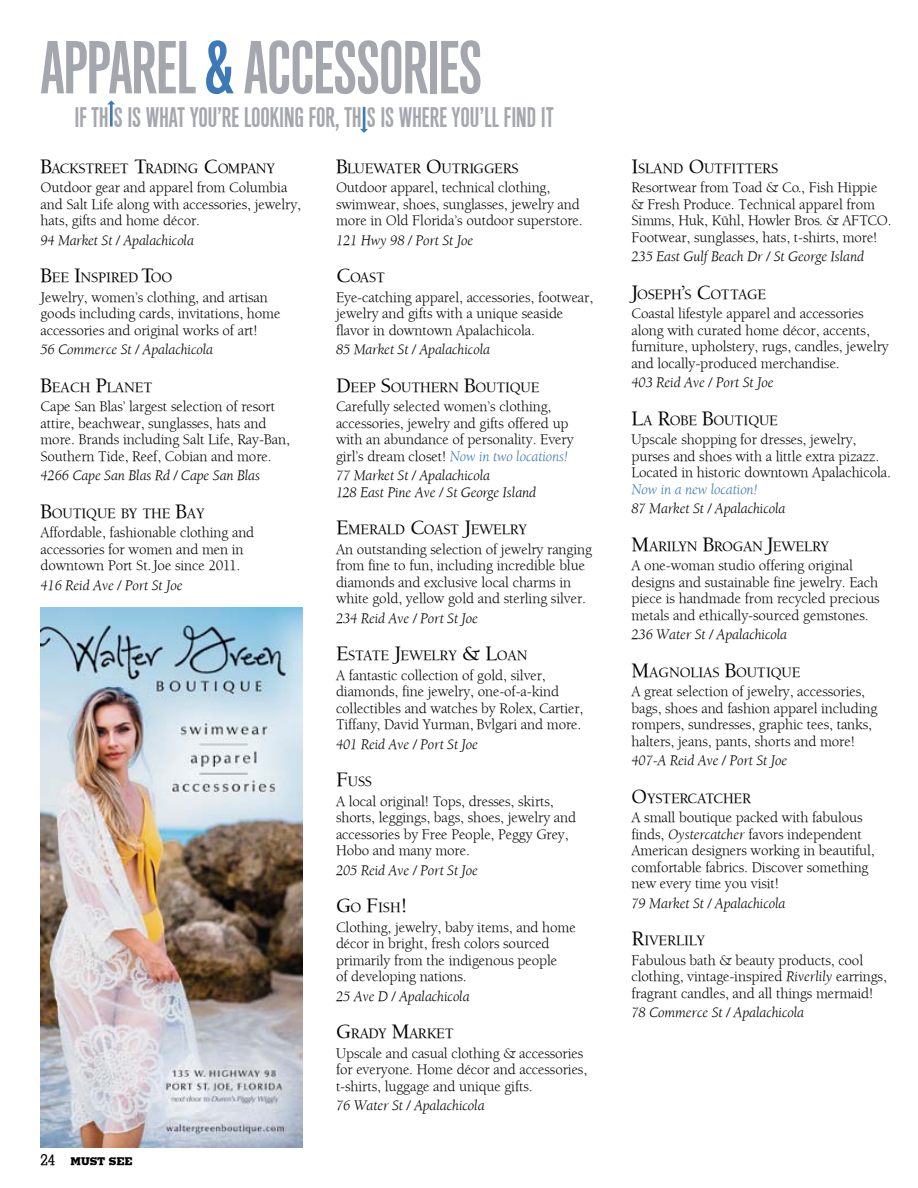
<style>
.page{position:relative;width:918px;height:1188px;background:#fff}
.page>*{position:absolute;margin:0;border:0;box-sizing:border-box;transform-origin:0 0}
.t1{font:72px "Cg Alpin Gth No 1";letter-spacing:-.025em;color:#a5a7af}
.t2{font:27px "Cg Alpin Gth No 1";letter-spacing:-.015em;color:#a5a7af}
.t3{font:15px/16.5px "Berkeley";letter-spacing:-.01em;color:#000}
.t4{font:italic 15px/16.5px "Berkeley";letter-spacing:-.01em;color:#000}
.t5{font:italic 15px "Berkeley";letter-spacing:-.01em;color:#3d79b6}
.t6{font:500 15px "Memphis";color:#000}
.t7{font:500 14.7px "Berkeley";letter-spacing:-.01em;color:#000}
.t8{font:800 10.5px "Memphis";letter-spacing:-.015em;color:#000}
.s1{color:#3d79b6}
.s2{font-size:21px}
.s3{font-style:italic;color:#3d79b6}
.s4{font-style:italic}
</style>
<div class="page">
<img style="left:40px;top:608px;width:263px;height:540px">
<svg style="left:107px;top:100px;width:8px;height:27px"></svg>
<svg style="left:360px;top:107px;width:8px;height:26px"></svg>
<h1 class="t1" style="left:40px;top:25px;width:443px">APPAREL <span class="s1">&amp;</span> ACCESSORIES</h1>
<h2 class="t2" style="left:74px;top:101px;width:480px">IF TH S IS WHAT YOU’RE LOOKING FOR, TH S IS WHERE YOU’LL FIND IT</h2>
<p class="t7" style="left:336px;top:160px;width:184px"><span class="s2">B</span>LUEWATER <span class="s2">O</span>UTRIGGERS</p>
<p class="t3" style="left:336px;top:179px;width:248px">Outdoor apparel, technical clothing, swimwear, shoes, sunglasses, jewelry and more in Old Florida’s outdoor superstore.</p>
<p class="t4" style="left:336px;top:232px;width:139px">121 Hwy 98 / Port St Joe</p>
<p class="t7" style="left:336px;top:270px;width:51px"><span class="s2">C</span>OAST</p>
<p class="t3" style="left:336px;top:289px;width:259px">Eye-catching apparel, accessories, footwear, jewelry and gifts with a unique seaside flavor in downtown Apalachicola.</p>
<p class="t4" style="left:336px;top:342px;width:156px">85 Market St / Apalachicola</p>
<p class="t7" style="left:336px;top:379px;width:205px"><span class="s2">D</span>EEP <span class="s2">S</span>OUTHERN <span class="s2">B</span>OUTIQUE</p>
<p class="t3" style="left:336px;top:398px;width:239px">Carefully selected women’s clothing, accessories, jewelry and gifts offered up with an abundance of personality. Every girl’s dream closet! <span class="s3">Now in two locations!</span></p>
<p class="t4" style="left:336px;top:468px;width:202px">77 Market St / Apalachicola<br>128 East Pine Ave / St George Island</p>
<p class="t7" style="left:336px;top:522px;width:193px"><span class="s2">E</span>MERALD <span class="s2">C</span>OAST <span class="s2">J</span>EWELRY</p>
<p class="t3" style="left:336px;top:541px;width:258px">An outstanding selection of jewelry ranging from fine to fun, including incredible blue diamonds and exclusive local charms in white gold, yellow gold and sterling silver.</p>
<p class="t4" style="left:336px;top:610px;width:144px">234 Reid Ave / Port St Joe</p>
<p class="t7" style="left:336px;top:648px;width:193px"><span class="s2">E</span>STATE <span class="s2">J</span>EWELRY <span class="s2">&amp; L</span>OAN</p>
<p class="t3" style="left:336px;top:667px;width:249px">A fantastic collection of gold, silver, diamonds, fine jewelry, one-of-a-kind collectibles and watches by Rolex, Cartier, Tiffany, David Yurman, Bvlgari and more.</p>
<p class="t4" style="left:336px;top:736px;width:144px">401 Reid Ave / Port St Joe</p>
<p class="t7" style="left:336px;top:774px;width:37px"><span class="s2">F</span>USS</p>
<p class="t3" style="left:336px;top:793px;width:242px">A local original! Tops, dresses, skirts, shorts, leggings, bags, shoes, jewelry and accessories by Free People, Peggy Grey, Hobo and many more.</p>
<p class="t4" style="left:336px;top:862px;width:144px">205 Reid Ave / Port St Joe</p>
<p class="t7" style="left:336px;top:900px;width:73px"><span class="s2">G</span>O <span class="s2">F</span>ISH<span class="s2">!</span></p>
<p class="t3" style="left:336px;top:919px;width:241px">Clothing, jewelry, baby items, and home décor in bright, fresh colors sourced primarily from the indigenous people<br>of developing nations.</p>
<p class="t4" style="left:336px;top:988px;width:135px">25 Ave D / Apalachicola</p>
<p class="t7" style="left:336px;top:1026px;width:119px"><span class="s2">G</span>RADY <span class="s2">M</span>ARKET</p>
<p class="t3" style="left:336px;top:1045px;width:253px">Upscale and casual clothing &amp; accessories for everyone. Home décor and accessories, t-shirts, luggage and unique gifts.</p>
<p class="t4" style="left:336px;top:1098px;width:150px">76 Water St / Apalachicola</p>
<p class="t7" style="left:40px;top:160px;width:236px"><span class="s2">B</span>ACKSTREET <span class="s2">T</span>RADING <span class="s2">C</span>OMPANY</p>
<p class="t3" style="left:40px;top:179px;width:262px">Outdoor gear and apparel from Columbia and Salt Life along with accessories, jewelry, hats, gifts and home décor.</p>
<p class="t4" style="left:40px;top:232px;width:155px">94 Market St / Apalachicola</p>
<p class="t7" style="left:40px;top:270px;width:122px"><span class="s2">B</span>EE <span class="s2">I</span>NSPIRED <span class="s2">T</span>OO</p>
<p class="t3" style="left:40px;top:289px;width:241px">Jewelry, women’s clothing, and artisan goods including cards, invitations, home accessories and original works of art!</p>
<p class="t4" style="left:40px;top:342px;width:174px">56 Commerce St / Apalachicola</p>
<p class="t7" style="left:40px;top:379px;width:114px"><span class="s2">B</span>EACH <span class="s2">P</span>LANET</p>
<p class="t3" style="left:40px;top:398px;width:251px">Cape San Blas’ largest selection of resort attire, beachwear, sunglasses, hats and more. Brands including Salt Life, Ray-Ban, Southern Tide, Reef, Cobian and more.</p>
<p class="t4" style="left:40px;top:468px;width:221px">4266 Cape San Blas Rd / Cape San Blas</p>
<p class="t7" style="left:40px;top:505px;width:166px"><span class="s2">B</span>OUTIQUE BY THE <span class="s2">B</span>AY</p>
<p class="t3" style="left:40px;top:524px;width:215px">Affordable, fashionable clothing and accessories for women and men in downtown Port St. Joe since 2011.</p>
<p class="t4" style="left:40px;top:577px;width:144px">416 Reid Ave / Port St Joe</p>
<p class="t6" style="left:40px;top:1151px;width:16px">24</p>
<p class="t8" style="left:70px;top:1155px;width:64px">MUST SEE</p>
<p class="t7" style="left:632px;top:160px;width:148px"><span class="s2">I</span>SLAND <span class="s2">O</span>UTFITTERS</p>
<p class="t3" style="left:632px;top:179px;width:262px">Resortwear from Toad &amp; Co., Fish Hippie &amp; Fresh Produce. Technical apparel from Simms, Huk, Kühl, Howler Bros. &amp; AFTCO.<br>Footwear, sunglasses, hats, t-shirts, more!</p>
<p class="t4" style="left:632px;top:249px;width:234px">235 East Gulf Beach Dr / St George Island</p>
<p class="t7" style="left:632px;top:286px;width:136px"><span class="s2">J</span>OSEPH<span class="s2">’</span>S <span class="s2">C</span>OTTAGE</p>
<p class="t3" style="left:632px;top:305px;width:259px">Coastal lifestyle apparel and accessories along with curated home décor, accents, furniture, upholstery, rugs, candles, jewelry and locally-produced merchandise.</p>
<p class="t4" style="left:632px;top:375px;width:144px">403 Reid Ave / Port St Joe</p>
<p class="t7" style="left:632px;top:412px;width:148px"><span class="s2">L</span>A <span class="s2">R</span>OBE <span class="s2">B</span>OUTIQUE</p>
<p class="t3" style="left:632px;top:431px;width:261px">Upscale shopping for dresses, jewelry, purses and shoes with a little extra pizazz.<br>Located in historic downtown Apalachicola.</p>
<p class="t5" style="left:632px;top:481px;width:127px">Now in a new location!</p>
<p class="t4" style="left:632px;top:501px;width:156px">87 Market St / Apalachicola</p>
<p class="t7" style="left:632px;top:538px;width:199px"><span class="s2">M</span>ARILYN <span class="s2">B</span>ROGAN <span class="s2">J</span>EWELRY</p>
<p class="t3" style="left:632px;top:557px;width:250px">A one-woman studio offering original designs and sustainable fine jewelry. Each piece is handmade from recycled precious metals and ethically-sourced gemstones.</p>
<p class="t4" style="left:632px;top:627px;width:157px">236 Water St / Apalachicola</p>
<p class="t7" style="left:632px;top:664px;width:170px"><span class="s2">M</span>AGNOLIAS <span class="s2">B</span>OUTIQUE</p>
<p class="t3" style="left:632px;top:683px;width:247px">A great selection of jewelry, accessories, bags, shoes and fashion apparel including rompers, sundresses, graphic tees, tanks, halters, jeans, pants, shorts and more!</p>
<p class="t4" style="left:632px;top:753px;width:157px">407-A Reid Ave / Port St Joe</p>
<p class="t7" style="left:632px;top:790px;width:121px"><span class="s2">O</span>YSTERCATCHER</p>
<p class="t3" style="left:632px;top:809px;width:245px">A small boutique packed with fabulous finds, <span class="s4">Oystercatcher</span> favors independent American designers working in beautiful, comfortable fabrics. Discover something new every time you visit!</p>
<p class="t4" style="left:632px;top:895px;width:156px">79 Market St / Apalachicola</p>
<p class="t7" style="left:632px;top:933px;width:75px"><span class="s2">R</span>IVERLILY</p>
<p class="t3" style="left:632px;top:952px;width:257px">Fabulous bath &amp; beauty products, cool clothing, vintage-inspired <span class="s4">Riverlily</span> earrings, fragrant candles, and all things mermaid!</p>
<p class="t4" style="left:632px;top:1005px;width:174px">78 Commerce St / Apalachicola</p>
</div>
